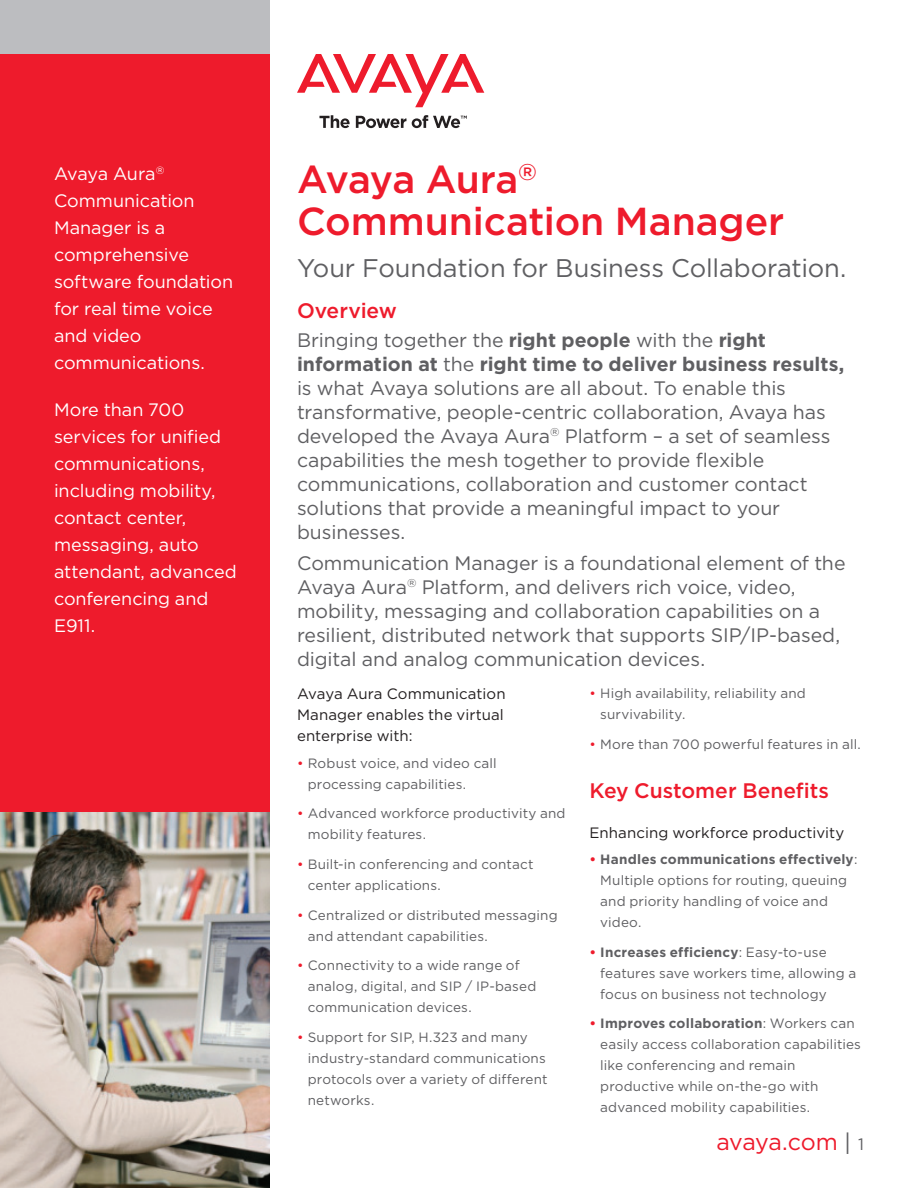
<style>
.page{position:relative;width:918px;height:1188px;background:#fff}
.page>*{position:absolute;margin:0;border:0;box-sizing:border-box;transform-origin:0 0}
.t1{font:500 39px/42px "Gotham";letter-spacing:-.005em;color:#ee1b2c}
.Subtitle{font:25.5px "Gotham";letter-spacing:-.005em;color:#5f5f62}
.t2{font:23.25px "Gotham";letter-spacing:-.015em;color:#ee1b2c}
.Body_Header{font:500 21px "Gotham";color:#ee1b2c}
.intro{font:19.5px/24px "Gotham";letter-spacing:-.005em;color:#5f5f62}
.CoverCallout_K_O{font:18px/27px "Gotham";letter-spacing:-.005em;color:#fff}
.Body_Subhead{font:15px/21px "Gotham";letter-spacing:.005em;color:#231f20;text-align:justify}
.t3{font:13.5px/21px "Gotham";letter-spacing:.01em;color:#5f5f62}
.s1{font-weight:700}
.s2{color:#ee1b2c}
.s3{font-weight:700;color:#ee1b2c}
.s4{color:#5f5f62}
.s5{font-size:16.5px;color:#5f5f62}
</style>
<div class="page">
<svg style="left:297px;top:54px;width:187px;height:53px"></svg>
<svg style="left:319px;top:115px;width:31px;height:13px"></svg>
<svg style="left:356px;top:116px;width:50px;height:12px"></svg>
<svg style="left:412px;top:115px;width:55px;height:13px"></svg>
<div style="left:0;top:0;width:270px;height:888px;background:#ee1b2c"></div>
<div style="left:0;top:0;width:270px;height:54px;background:#bcbdc0"></div>
<img style="left:0;top:812px;width:270px;height:376px">
<p class="CoverCallout_K_O" style="left:54px;top:160px;width:181px">Avaya Aura<sup>®<br></sup>Communication<br>Manager is a comprehensive software foundation for real time voice and video communications.</p>
<p class="CoverCallout_K_O" style="left:54px;top:396px;width:184px">More than 700 services for unified communications, including mobility, contact center, messaging, auto attendant, advanced conferencing and<br>E911.</p>
<p class="t1" style="left:297px;top:157px;width:489px">Avaya Aura<sup>®<br></sup>Communication Manager</p>
<p class="Subtitle" style="left:297px;top:254px;width:551px">Your Foundation for Business Collaboration.</p>
<p class="Body_Header" style="left:297px;top:298px;width:101px">Overview</p>
<p class="intro" style="left:297px;top:328px;width:549px">Bringing together the <span class="s1">right people</span> with the <span class="s1">right information at</span> the <span class="s1">right time to deliver business results, </span>is what Avaya solutions are all about. To enable this transformative, people-centric collaboration, Avaya has developed the Avaya Aura<sup>®</sup> Platform – a set of seamless capabilities the mesh together to provide flexible communications, collaboration and customer contact solutions that provide a meaningful impact to your businesses.</p>
<p class="intro" style="left:297px;top:550px;width:550px">Communication Manager is a foundational element of the Avaya Aura<sup>®</sup> Platform, and delivers rich voice, video, mobility, messaging and collaboration capabilities on a resilient, distributed network that supports SIP/IP-based, digital and analog communication devices.</p>
<p class="Body_Subhead" style="left:297px;top:683px;width:210px">Avaya Aura Communication Manager enables the virtual enterprise with:</p>
<p class="t3" style="left:308px;top:752px;width:190px;text-indent:-11px"><span class="s2">•</span> Robust voice, and video call processing capabilities.</p>
<p class="t3" style="left:308px;top:803px;width:259px;text-indent:-11px"><span class="s2">•</span> Advanced workforce productivity and mobility features.</p>
<p class="t3" style="left:308px;top:853px;width:227px;text-indent:-11px"><span class="s2">•</span> Built-in conferencing and contact center applications.</p>
<p class="t3" style="left:308px;top:904px;width:251px;text-indent:-11px"><span class="s2">•</span> Centralized or distributed messaging and attendant capabilities.</p>
<p class="t3" style="left:308px;top:955px;width:230px;text-indent:-11px"><span class="s2">•</span> Connectivity to a wide range of analog, digital, and SIP / IP-based communication devices.</p>
<p class="t3" style="left:308px;top:1026px;width:241px;text-indent:-11px"><span class="s2">•</span> Support for SIP, H.323 and many industry-standard communications protocols over a variety of different networks.</p>
<p class="t3" style="left:600px;top:683px;width:207px;text-indent:-11px"><span class="s2">•</span> High availability, reliability and survivability.</p>
<p class="t3" style="left:590px;top:733px;width:273px"><span class="s2">•</span> More than 700 powerful features in all.</p>
<p class="Body_Header" style="left:590px;top:778px;width:241px">Key Customer Benefits</p>
<p class="Body_Subhead" style="left:590px;top:822px;width:256px">Enhancing workforce productivity</p>
<p class="t3" style="left:600px;top:849px;width:259px;text-indent:-11px"><span class="s3">•</span> <span class="s1">Handles communications effectively</span>:<br>Multiple options for routing, queuing and priority handling of voice and video.</p>
<p class="t3" style="left:600px;top:941px;width:257px;text-indent:-11px"><span class="s3">•</span> <span class="s1">Increases efficiency</span>: Easy-to-use features save workers time, allowing a focus on business not technology</p>
<p class="t3" style="left:600px;top:1013px;width:262px;text-indent:-11px"><span class="s3">•</span> <span class="s1">Improves collaboration</span>: Workers can easily access collaboration capabilities like conferencing and remain productive while on-the-go with advanced mobility capabilities.</p>
<h3 class="t2" style="left:716px;top:1129px;width:149px">avaya.com <span class="s4">|</span> <span class="s5">1</span></h3>
</div>
